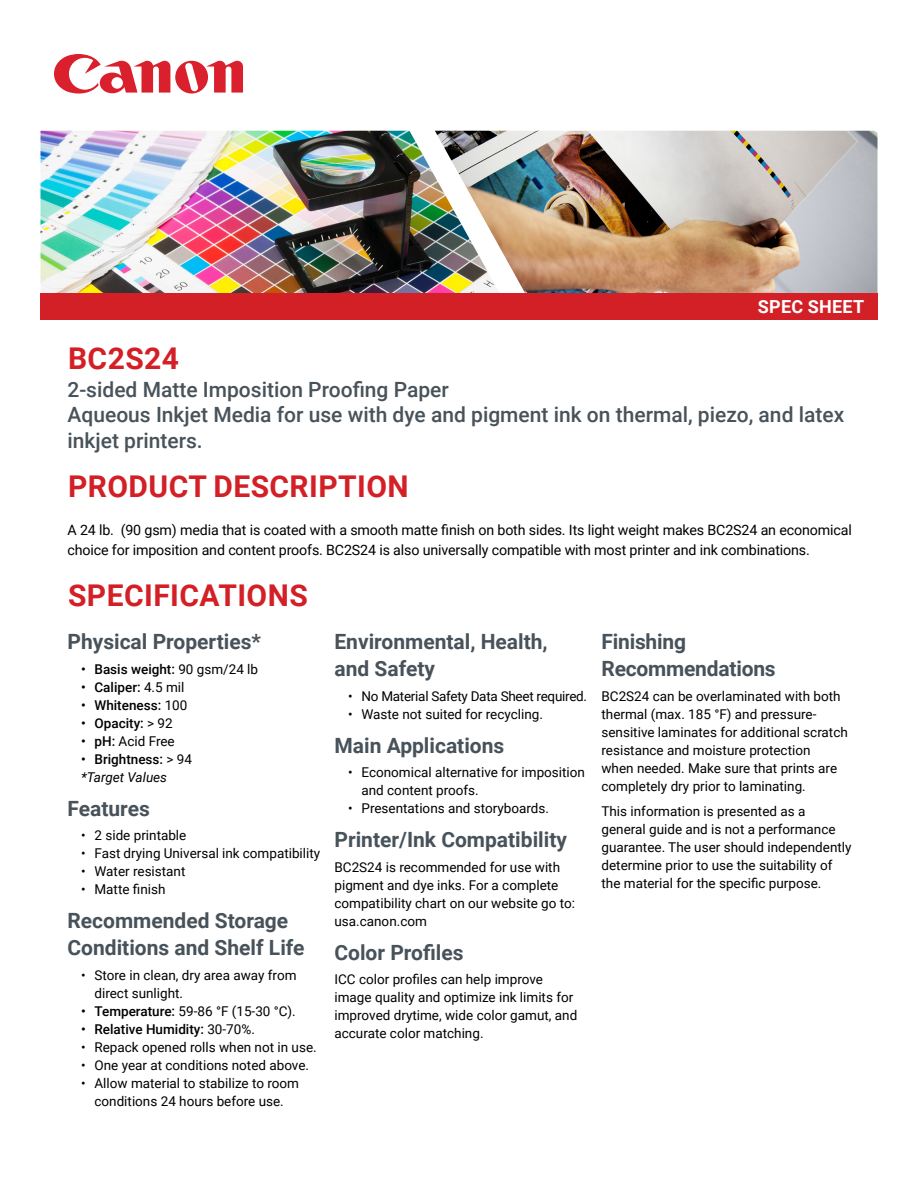
<style>
.page{position:relative;width:918px;height:1188px;background:#fff}
.page>*{position:absolute;margin:0;border:0;box-sizing:border-box;transform-origin:0 0}
.t1{font:700 30px "Roboto";letter-spacing:.015em;color:#d32027}
.t2{font:700 21px/27px "Roboto";color:#48525a}
.t3{font:500 21px/25.5px "Roboto";color:#48525a}
.t4{font:700 18px "Roboto";letter-spacing:.015em;color:#fff}
.t5{font:14.25px/19.5px "Roboto";letter-spacing:-.01em;color:#000}
.t6{font:13.5px/18px "Roboto";color:#000}
.t7{font:500 13.5px "Roboto";color:#000}
.t8{font:13.5px "Roboto";letter-spacing:-.02em;color:#000}
.t9{font:italic 13.5px/18px "Roboto";color:#000}
.s1{font-weight:400}
.s2{font-weight:500}
.s3{font-weight:500;font-style:normal}
.s4{font-style:normal}
</style>
<div class="page">
<img style="left:500px;top:131px;width:377px;height:162px">
<img style="left:40px;top:131px;width:460px;height:162px">
<div style="left:40px;top:293px;width:838px;height:27px;background:#d32027"></div>
<svg style="left:54px;top:54px;width:189px;height:40px"></svg>
<h1 class="t1" style="left:68px;top:337px;width:113px">BC2S24</h1>
<h3 class="t4" style="left:758px;top:294px;width:108px">SPEC SHEET</h3>
<h2 class="t3" style="left:68px;top:376px;width:778px">2-sided Matte Imposition Proofing Paper<br>Aqueous Inkjet Media for use with dye and pigment ink on thermal, piezo, and latex inkjet printers.</h2>
<h1 class="t1" style="left:68px;top:466px;width:342px">PRODUCT DESCRIPTION</h1>
<p class="t5" style="left:68px;top:520px;width:786px">A 24 lb. (90 gsm) media that is coated with a smooth matte finish on both sides. Its light weight makes BC2S24 an economical choice for imposition and content proofs. BC2S24 is also universally compatible with most printer and ink combinations.</p>
<h1 class="t1" style="left:68px;top:575px;width:241px">SPECIFICATIONS</h1>
<h2 class="t2" style="left:68px;top:627px;width:195px">Physical Properties*</h2>
<p class="t7" style="left:81px;top:660px;width:179px">• Basis weight: <span class="s1">90 gsm/24 lb</span></p>
<p class="t7" style="left:81px;top:678px;width:105px">• Caliper: <span class="s1">4.5 mil</span></p>
<p class="t7" style="left:81px;top:696px;width:108px">• Whiteness: <span class="s1">100</span></p>
<p class="t7" style="left:81px;top:714px;width:93px">• Opacity: <span class="s1">&gt; 92</span></p>
<p class="t6" style="left:81px;top:731px;width:95px"><span class="s2">• pH:</span> Acid Free</p>
<p class="t9" style="left:81px;top:749px;width:113px"><span class="s3">• Brightness:</span> <span class="s4">&gt; 94 </span>*Target Values</p>
<h2 class="t2" style="left:68px;top:794px;width:84px">Features</h2>
<p class="t6" style="left:81px;top:826px;width:107px">• 2 side printable</p>
<p class="t6" style="left:81px;top:844px;width:241px">• Fast drying Universal ink compatibility</p>
<p class="t6" style="left:81px;top:862px;width:106px">• Water resistant</p>
<p class="t6" style="left:81px;top:880px;width:86px">• Matte finish</p>
<h2 class="t2" style="left:68px;top:906px;width:239px">Recommended Storage<br>Conditions and Shelf Life</h2>
<p class="t6" style="left:94px;top:966px;width:204px;text-indent:-14px">• Store in clean, dry area away from direct sunlight.</p>
<p class="t6" style="left:81px;top:1001px;width:216px"><span class="s2">• Temperature:</span> 59-86 °F (15-30 °C).</p>
<p class="t7" style="left:81px;top:1020px;width:175px">• Relative Humidity: <span class="s1">30-70%.</span></p>
<p class="t6" style="left:81px;top:1037px;width:237px">• Repack opened rolls when not in use.</p>
<p class="t6" style="left:81px;top:1055px;width:230px">• One year at conditions noted above.</p>
<p class="t6" style="left:81px;top:1073px;width:220px;text-align:center">• Allow material to stabilize to room conditions 24 hours before use.</p>
<h2 class="t2" style="left:334px;top:627px;width:215px">Environmental, Health, and Safety</h2>
<p class="t8" style="left:348px;top:687px;width:241px">• No Material Safety Data Sheet required.</p>
<p class="t6" style="left:348px;top:704px;width:197px">• Waste not suited for recycling.</p>
<h2 class="t2" style="left:334px;top:731px;width:171px">Main Applications</h2>
<p class="t6" style="left:362px;top:763px;width:225px;text-indent:-14px">• Economical alternative for imposition and content proofs.</p>
<p class="t6" style="left:348px;top:799px;width:203px">• Presentations and storyboards.</p>
<h2 class="t2" style="left:334px;top:825px;width:234px">Printer/Ink Compatibility</h2>
<p class="t6" style="left:334px;top:858px;width:242px">BC2S24 is recommended for use with pigment and dye inks. For a complete compatibility chart on our website go to: usa.canon.com</p>
<h2 class="t2" style="left:334px;top:938px;width:131px">Color Profiles</h2>
<p class="t6" style="left:334px;top:970px;width:244px">ICC color profiles can help improve image quality and optimize ink limits for improved drytime, wide color gamut, and accurate color matching.</p>
<h2 class="t2" style="left:602px;top:627px;width:176px">Finishing<br>Recommendations</h2>
<p class="t6" style="left:602px;top:687px;width:248px">BC2S24 can be overlaminated with both thermal (max. 185 °F) and pressure&shy;sensitive laminates for additional scratch resistance and moisture protection<br>when needed. Make sure that prints are completely dry prior to laminating.</p>
<p class="t6" style="left:602px;top:801px;width:252px">This information is presented as a general guide and is not a performance guarantee. The user should independently determine prior to use the suitability of the material for the specific purpose.</p>
</div>
